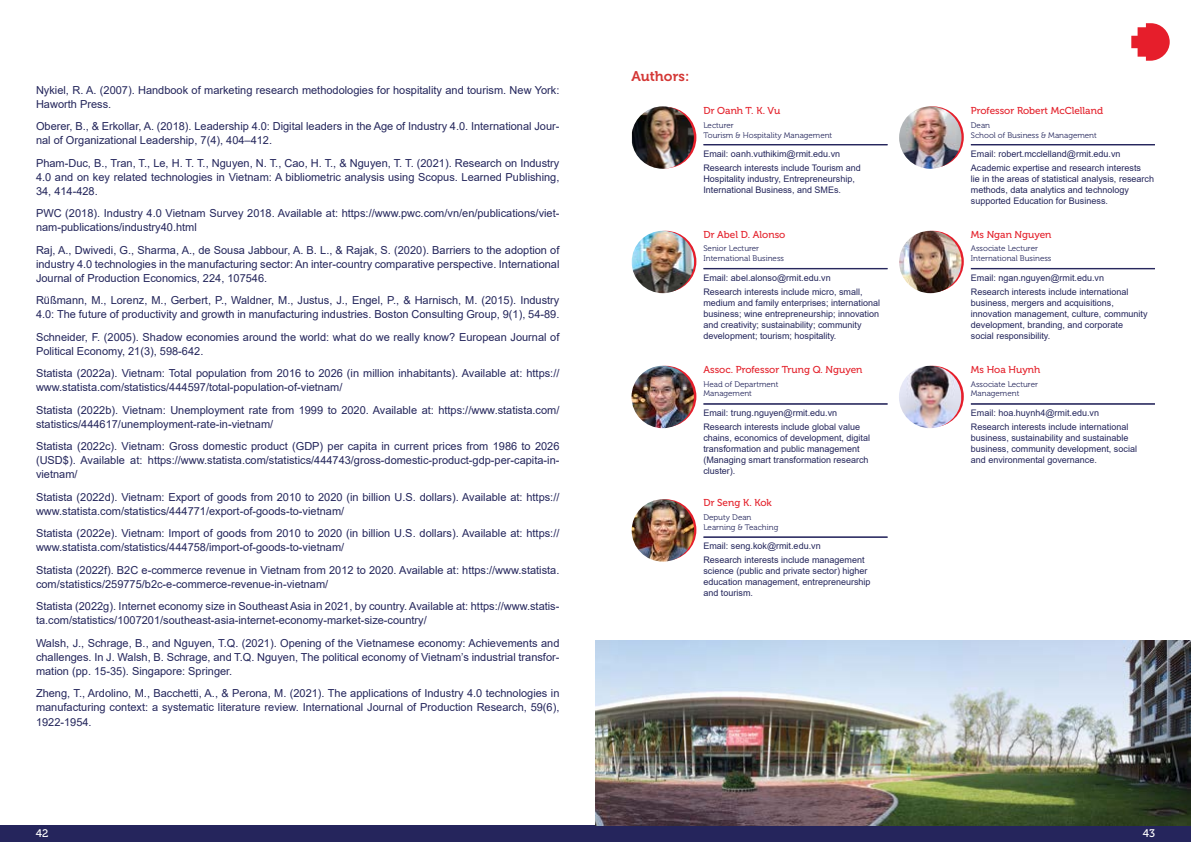
<style>
.page{position:relative;width:1191px;height:842px;background:#fff}
.page>*{position:absolute;margin:0;border:0;box-sizing:border-box;transform-origin:0 0}
.t1{font:14px "Museo 700";color:#d43735}
.t2{font:11px/14px "Arial";color:#23255b}
.t3{font:11px "Museo 500";color:#fff}
.t4{font:10px "Museo 500";color:#e4232d}
.t5{font:9px/11px "Arial";color:#23255b}
.t6{font:8px/9.8px "Museo 300";color:#23255b}
</style>
<div class="page">
<svg style="left:1131px;top:23px;width:38px;height:38px"></svg>
<div style="left:0;top:825px;width:1191px;height:17px;background:#25255c"></div>
<svg style="left:902px;top:106px;width:61px;height:62px"></svg>
<svg style="left:635px;top:231px;width:61px;height:61px"></svg>
<svg style="left:902px;top:231px;width:61px;height:61px"></svg>
<svg style="left:635px;top:366px;width:61px;height:61px"></svg>
<svg style="left:635px;top:499px;width:61px;height:62px"></svg>
<img style="left:595px;top:641px;width:596px;height:184px">
<hr style="left:703px;top:144px;width:184px;height:1px;background:#25255c">
<hr style="left:703px;top:145px;width:184px;height:1px;background:#25255c">
<hr style="left:971px;top:144px;width:184px;height:1px;background:#25255c">
<hr style="left:971px;top:145px;width:184px;height:1px;background:#25255c">
<hr style="left:703px;top:268px;width:184px;height:1px;background:#25255c">
<hr style="left:703px;top:269px;width:184px;height:1px;background:#25255c">
<hr style="left:971px;top:268px;width:184px;height:1px;background:#25255c">
<hr style="left:971px;top:269px;width:184px;height:1px;background:#25255c">
<hr style="left:703px;top:404px;width:184px;height:1px;background:#25255c">
<hr style="left:971px;top:404px;width:184px;height:1px;background:#25255c">
<hr style="left:703px;top:537px;width:184px;height:1px;background:#25255c">
<img style="left:632px;top:106px;width:62px;height:63px">
<img style="left:631px;top:231px;width:63px;height:62px;border-radius:31px">
<img style="left:899px;top:231px;width:62px;height:62px;border-radius:31px">
<img style="left:631px;top:499px;width:63px;height:63px;border-radius:31px">
<img style="left:631px;top:366px;width:63px;height:62px;border-radius:31px">
<img style="left:899px;top:366px;width:62px;height:62px">
<img style="left:899px;top:106px;width:62px;height:63px;border-radius:31px">
<p class="t2" style="left:36px;top:83px;width:525px">Nykiel, R. A. (2007). Handbook of marketing research methodologies for hospitality and tourism. New York:<br>Haworth Press.</p>
<p class="t2" style="left:36px;top:119px;width:525px">Oberer, B., &amp; Erkollar, A. (2018). Leadership 4.0: Digital leaders in the Age of Industry 4.0. International Jour&shy;nal of Organizational Leadership, 7(4), 404–412.</p>
<p class="t2" style="left:36px;top:156px;width:525px;text-align:justify">Pham-Duc, B., Tran, T., Le, H. T. T., Nguyen, N. T., Cao, H. T., &amp; Nguyen, T. T. (2021). Research on Industry 4.0 and on key related technologies in Vietnam: A bibliometric analysis using Scopus. Learned Publishing, 34, 414-428.</p>
<p class="t2" style="left:36px;top:206px;width:525px">PWC (2018). Industry 4.0 Vietnam Survey 2018. Available at: https://www.pwc.com/vn/en/publications/viet&shy;nam-publications/industry40.html</p>
<p class="t2" style="left:36px;top:243px;width:525px;text-align:justify">Raj, A., Dwivedi, G., Sharma, A., de Sousa Jabbour, A. B. L., &amp; Rajak, S. (2020). Barriers to the adoption of industry 4.0 technologies in the manufacturing sector: An inter-country comparative perspective. International Journal of Production Economics, 224, 107546.</p>
<p class="t2" style="left:36px;top:293px;width:525px">Rüßmann, M., Lorenz, M., Gerbert, P., Waldner, M., Justus, J., Engel, P., &amp; Harnisch, M. (2015). Industry<br>4.0: The future of productivity and growth in manufacturing industries. Boston Consulting Group, 9(1), 54-89.</p>
<p class="t2" style="left:36px;top:330px;width:525px">Schneider, F. (2005). Shadow economies around the world: what do we really know? European Journal of<br>Political Economy, 21(3), 598-642.</p>
<p class="t2" style="left:36px;top:366px;width:525px">Statista (2022a). Vietnam: Total population from 2016 to 2026 (in million inhabitants). Available at: https:// www.statista.com/statistics/444597/total-population-of-vietnam/</p>
<p class="t2" style="left:36px;top:403px;width:525px">Statista (2022b). Vietnam: Unemployment rate from 1999 to 2020. Available at: https://www.statista.com/ statistics/444617/unemployment-rate-in-vietnam/</p>
<p class="t2" style="left:36px;top:439px;width:525px;text-align:justify">Statista (2022c). Vietnam: Gross domestic product (GDP) per capita in current prices from 1986 to 2026 (USD$). Available at: https://www.statista.com/statistics/444743/gross-domestic-product-gdp-per-capita-in&shy;vietnam/</p>
<p class="t2" style="left:36px;top:490px;width:525px">Statista (2022d). Vietnam: Export of goods from 2010 to 2020 (in billion U.S. dollars). Available at: https:// www.statista.com/statistics/444771/export-of-goods-to-vietnam/</p>
<p class="t2" style="left:36px;top:526px;width:525px">Statista (2022e). Vietnam: Import of goods from 2010 to 2020 (in billion U.S. dollars). Available at: https:// www.statista.com/statistics/444758/import-of-goods-to-vietnam/</p>
<p class="t2" style="left:36px;top:563px;width:525px">Statista (2022f). B2C e-commerce revenue in Vietnam from 2012 to 2020. Available at: https://www.statista. com/statistics/259775/b2c-e-commerce-revenue-in-vietnam/</p>
<p class="t2" style="left:36px;top:599px;width:525px">Statista (2022g). Internet economy size in Southeast Asia in 2021, by country. Available at: https://www.statis&shy;ta.com/statistics/1007201/southeast-asia-internet-economy-market-size-country/</p>
<p class="t2" style="left:36px;top:636px;width:525px;text-align:justify">Walsh, J., Schrage, B., and Nguyen, T.Q. (2021). Opening of the Vietnamese economy: Achievements and challenges. In J. Walsh, B. Schrage, and T.Q. Nguyen, The political economy of Vietnam’s industrial transfor&shy;mation (pp. 15-35). Singapore: Springer.</p>
<p class="t2" style="left:36px;top:686px;width:525px;text-align:justify">Zheng, T., Ardolino, M., Bacchetti, A., &amp; Perona, M. (2021). The applications of Industry 4.0 technologies in manufacturing context: a systematic literature review. International Journal of Production Research, 59(6), 1922-1954.</p>
<p class="t1" style="left:631px;top:69px;width:59px">Authors:</p>
<p class="t4" style="left:703px;top:105px;width:78px">Dr Oanh T. K. Vu</p>
<p class="t4" style="left:971px;top:105px;width:134px">Professor Robert McClelland</p>
<p class="t6" style="left:703px;top:120px;width:130px">Lecturer<br>Tourism &amp; Hospitality Management</p>
<p class="t6" style="left:971px;top:120px;width:127px">Dean<br>School of Business &amp; Management</p>
<p class="t5" style="left:703px;top:147px;width:159px;line-height:13.8px">Email: oanh.vuthikim@rmit.edu.vn<br>Research interests include Tourism and</p>
<p class="t5" style="left:703px;top:173px;width:153px">Hospitality industry, Entrepreneurship,<br>International Business, and SMEs.</p>
<p class="t5" style="left:971px;top:147px;width:172px;line-height:13.8px">Email: robert.mcclelland@rmit.edu.vn<br>Academic expertise and research interests</p>
<p class="t5" style="left:971px;top:173px;width:185px">lie in the areas of statistical analysis, research methods, data analytics and technology supported Education for Business.</p>
<p class="t4" style="left:703px;top:229px;width:83px">Dr Abel D. Alonso</p>
<p class="t4" style="left:971px;top:229px;width:82px">Ms Ngan Nguyen</p>
<p class="t6" style="left:703px;top:244px;width:82px">Senior Lecturer<br>International Business</p>
<p class="t6" style="left:971px;top:244px;width:82px">Associate Lecturer<br>International Business</p>
<p class="t5" style="left:703px;top:271px;width:161px;line-height:13.8px">Email: abel.alonso@rmit.edu.vn<br>Research interests include micro, small,</p>
<p class="t5" style="left:703px;top:297px;width:178px">medium and family enterprises; international business; wine entrepreneurship; innovation and creativity; sustainability; community development; tourism; hospitality.</p>
<p class="t5" style="left:971px;top:271px;width:159px;line-height:13.8px">Email: ngan.nguyen@rmit.edu.vn<br>Research interests include international</p>
<p class="t5" style="left:971px;top:297px;width:178px">business, mergers and acquisitions, innovation management, culture, community development, branding, and corporate social responsibility.</p>
<p class="t4" style="left:703px;top:364px;width:160px">Assoc. Professor Trung Q. Nguyen</p>
<p class="t4" style="left:971px;top:364px;width:71px">Ms Hoa Huynh</p>
<p class="t6" style="left:703px;top:379px;width:76px">Head of Department<br>Management</p>
<p class="t6" style="left:971px;top:379px;width:69px">Associate Lecturer<br>Management</p>
<p class="t5" style="left:703px;top:406px;width:158px;line-height:13.8px">Email: trung.nguyen@rmit.edu.vn<br>Research interests include global value</p>
<p class="t5" style="left:703px;top:432px;width:168px">chains, economics of development, digital transformation and public management (Managing smart transformation research cluster).</p>
<p class="t4" style="left:703px;top:497px;width:70px">Dr Seng K. Kok</p>
<p class="t6" style="left:703px;top:512px;width:76px">Deputy Dean<br>Learning &amp; Teaching</p>
<p class="t5" style="left:703px;top:539px;width:163px;line-height:13.8px">Email: seng.kok@rmit.edu.vn<br>Research interests include management</p>
<p class="t5" style="left:703px;top:566px;width:169px">science (public and private sector) higher education management, entrepreneurship and tourism.</p>
<p class="t5" style="left:971px;top:406px;width:159px;line-height:13.8px">Email: hoa.huynh4@rmit.edu.vn<br>Research interests include international</p>
<p class="t5" style="left:971px;top:432px;width:168px">business, sustainability and sustainable business, community development, social and environmental governance.</p>
<p class="t3" style="left:36px;top:827px;width:14px">42</p>
<p class="t3" style="left:1142px;top:827px;width:14px">43</p>
</div>
